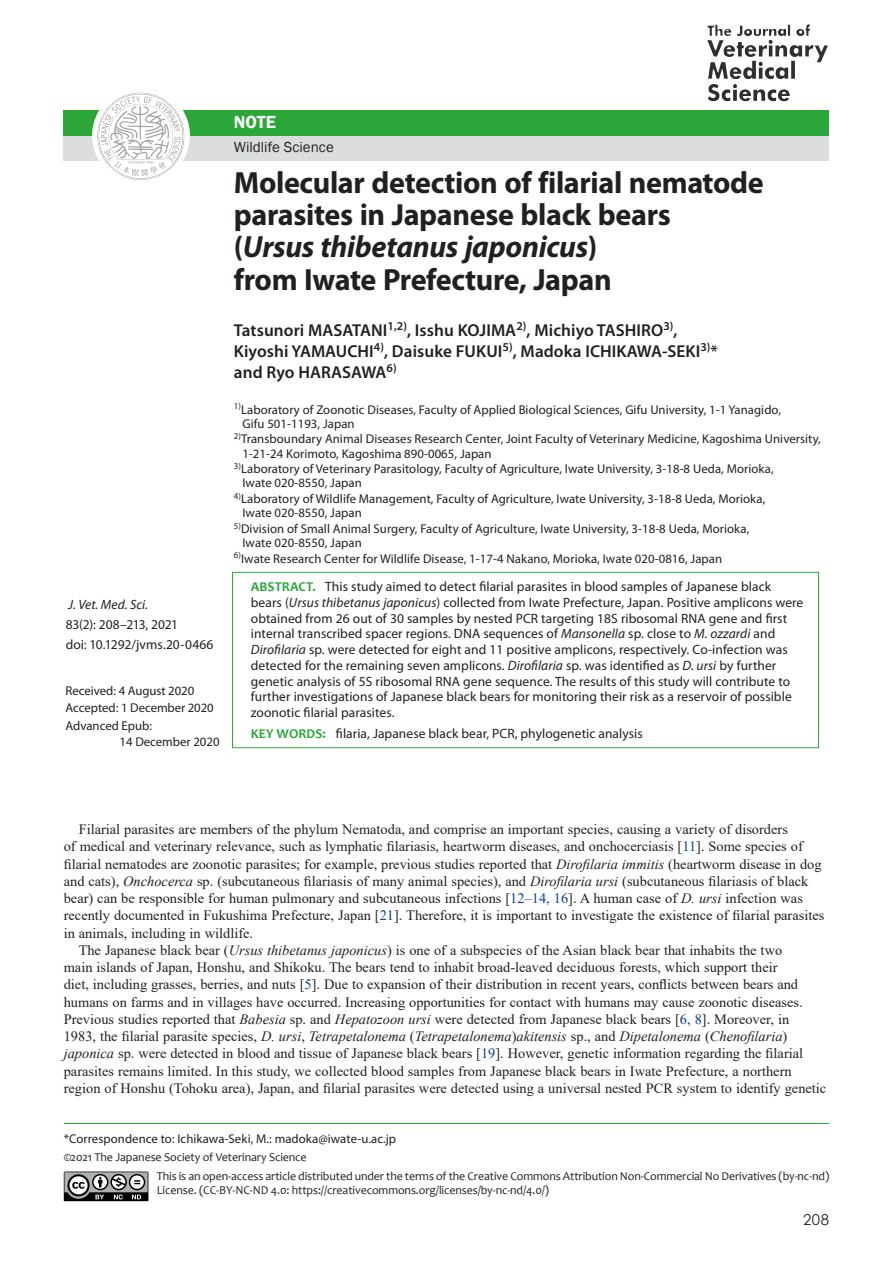
<style>
.page{position:relative;width:893px;height:1263px;background:#fff}
.page>*{position:absolute;margin:0;border:0;box-sizing:border-box;transform-origin:0 0}
.t1{font:700 30.75px/32.2px "Myriad Pro";letter-spacing:-.01em;color:#231f20}
.t2{font:600 18px "Franklin Gothic";color:#fff}
.t3{font:600 17.25px/21px "Myriad Pro";letter-spacing:.005em;color:#231f20}
.t4{font:15px "Franklin Gothic";color:#231f20}
.t5{font:15px "Century Gothic";color:#231f20}
.t6{font:14.25px "Times New Roman";color:#231f20}
.t7{font:italic 14.25px "Times New Roman";color:#231f20}
.t8{font:13.5px/15.8px "Myriad Pro";letter-spacing:.005em;color:#231f20}
.t9{font:italic 13.5px "Myriad Pro";color:#231f20}
.t10{font:12.75px/14.2px "Myriad Pro";letter-spacing:.005em;color:#231f20}
.t11{font:12px/20px "Candara";letter-spacing:-.01em;color:#231f20}
.s1{font-style:italic}
.s2{font-family:"Candara";font-weight:700;color:#2aa738}
.s3{color:#003f98}
.s4{font-style:normal}
</style>
<div class="page">
<hr style="left:64px;top:1123px;width:765px;height:1px;background:#2aa738">
<div style="left:64px;top:136px;width:765px;height:25px;background:#dcdddf"></div>
<div style="left:64px;top:111px;width:765px;height:25px;background:#2aa738"></div>
<div style="left:92px;top:87px;width:98px;height:97px;background:#fff;border-radius:50%"></div>
<svg style="left:94px;top:92px;width:93px;height:88px"></svg>
<img style="left:707px;top:24px;width:106px;height:33px">
<div style="left:232px;top:572px;width:587px;height:176px;border:1px solid #2aa738"></div>
<svg style="left:64px;top:1171px;width:84px;height:30px"></svg>
<p class="t9" style="left:68px;top:596px;width:81px">J. Vet. Med. Sci.</p>
<p class="t8" style="left:66px;top:614px;width:149px;line-height:20px">83(2): 208–213, 2021<br>doi: 10.1292/jvms.20-0466</p>
<p class="t10" style="left:66px;top:681px;width:150px;line-height:17.9px">Received: 4 August 2020<br>Accepted: 1 December 2020<br>Advanced Epub:</p>
<p class="t10" style="left:120px;top:734px;width:102px">14 December 2020</p>
<p class="t2" style="left:234px;top:111px;width:44px">NOTE</p>
<p class="t4" style="left:234px;top:138px;width:101px">Wildlife Science</p>
<h1 class="t1" style="left:234px;top:165px;width:531px">Molecular detection of filarial nematode parasites in Japanese black bears<br>(<span class="s1">Ursus thibetanus japonicus</span>)<br>from Iwate Prefecture, Japan</h1>
<p class="t3" style="left:234px;top:319px;width:486px">Tatsunori MASATANI<sup>1,2)</sup>, Isshu KOJIMA<sup>2)</sup>, Michiyo TASHIRO<sup>3)</sup>,<br>Kiyoshi YAMAUCHI<sup>4)</sup>, Daisuke FUKUI<sup>5)</sup>, Madoka ICHIKAWA-SEKI<sup>3)</sup>* and Ryo HARASAWA<sup>6)</sup></p>
<p class="t10" style="left:242px;top:402px;width:540px;text-indent:-9px"><sup>1)</sup>Laboratory of Zoonotic Diseases, Faculty of Applied Biological Sciences, Gifu University, 1-1 Yanagido,<br>Gifu 501-1193, Japan</p>
<p class="t10" style="left:242px;top:432px;width:580px;text-indent:-9px"><sup>2)</sup>Transboundary Animal Diseases Research Center, Joint Faculty of Veterinary Medicine, Kagoshima University,<br>1-21-24 Korimoto, Kagoshima 890-0065, Japan</p>
<p class="t10" style="left:242px;top:461px;width:533px;text-indent:-9px"><sup>3)</sup>Laboratory of Veterinary Parasitology, Faculty of Agriculture, Iwate University, 3-18-8 Ueda, Morioka,<br>Iwate 020-8550, Japan</p>
<p class="t10" style="left:242px;top:491px;width:524px;text-indent:-9px"><sup>4)</sup>Laboratory of Wildlife Management, Faculty of Agriculture, Iwate University, 3-18-8 Ueda, Morioka,<br>Iwate 020-8550, Japan</p>
<p class="t10" style="left:242px;top:521px;width:508px;text-indent:-9px"><sup>5)</sup>Division of Small Animal Surgery, Faculty of Agriculture, Iwate University, 3-18-8 Ueda, Morioka,<br>Iwate 020-8550, Japan</p>
<p class="t10" style="left:234px;top:551px;width:490px"><sup>6)</sup>Iwate Research Center for Wildlife Disease, 1-17-4 Nakano, Morioka, Iwate 020-0816, Japan</p>
<p class="t8" style="left:251px;top:578px;width:554px"><span class="s2">ABSTRACT.</span> This study aimed to detect filarial parasites in blood samples of Japanese black bears (<span class="s1">Ursus thibetanus japonicus</span>) collected from Iwate Prefecture, Japan. Positive amplicons were obtained from 26 out of 30 samples by nested PCR targeting 18S ribosomal RNA gene and first internal transcribed spacer regions. DNA sequences of <span class="s1">Mansonella</span> sp. close to <span class="s1">M. ozzardi</span> and <span class="s1">Dirofilaria</span> sp. were detected for eight and 11 positive amplicons, respectively. Co-infection was detected for the remaining seven amplicons. <span class="s1">Dirofilaria</span> sp. was identified as <span class="s1">D. ursi</span> by further genetic analysis of 5S ribosomal RNA gene sequence. The results of this study will contribute to further investigations of Japanese black bears for monitoring their risk as a reservoir of possible zoonotic filarial parasites.</p>
<p class="t8" style="left:251px;top:725px;width:393px"><span class="s2">KEY WORDS:</span> filaria, Japanese black bear, PCR, phylogenetic analysis</p>
<p class="t6" style="left:79px;top:819px;width:711px">Filarial parasites are members of the phylum Nematoda, and comprise an important species, causing a variety of disorders</p>
<p class="t6" style="left:64px;top:836px;width:740px">of medical and veterinary relevance, such as lymphatic filariasis, heartworm diseases, and onchocerciasis [<span class="s3">11</span>]. Some species of</p>
<p class="t6" style="left:64px;top:854px;width:759px">filarial nematodes are zoonotic parasites; for example, previous studies reported that <span class="s1">Dirofilaria immitis</span> (heartworm disease in dog</p>
<p class="t6" style="left:64px;top:871px;width:746px">and cats), <span class="s1">Onchocerca</span> sp. (subcutaneous filariasis of many animal species), and <span class="s1">Dirofilaria ursi</span> (subcutaneous filariasis of black</p>
<p class="t6" style="left:64px;top:888px;width:741px">bear) can be responsible for human pulmonary and subcutaneous infections [<span class="s3">12–14, 16</span>]. A human case of <span class="s1">D. ursi</span> infection was</p>
<p class="t6" style="left:64px;top:905px;width:762px">recently documented in Fukushima Prefecture, Japan [<span class="s3">21</span>]. Therefore, it is important to investigate the existence of filarial parasites</p>
<p class="t6" style="left:64px;top:923px;width:191px">in animals, including in wildlife.</p>
<p class="t6" style="left:79px;top:940px;width:705px">The Japanese black bear (<span class="s1">Ursus thibetanus japonicus</span>) is one of a subspecies of the Asian black bear that inhabits the two</p>
<p class="t6" style="left:64px;top:957px;width:715px">main islands of Japan, Honshu, and Shikoku. The bears tend to inhabit broad-leaved deciduous forests, which support their</p>
<p class="t6" style="left:64px;top:974px;width:736px">diet, including grasses, berries, and nuts [<span class="s3">5</span>]. Due to expansion of their distribution in recent years, conflicts between bears and</p>
<p class="t6" style="left:64px;top:992px;width:740px">humans on farms and in villages have occurred. Increasing opportunities for contact with humans may cause zoonotic diseases.</p>
<p class="t6" style="left:64px;top:1009px;width:727px">Previous studies reported that <span class="s1">Babesia</span> sp. and <span class="s1">Hepatozoon ursi</span> were detected from Japanese black bears [<span class="s3">6, 8</span>]. Moreover, in</p>
<p class="t7" style="left:64px;top:1027px;width:725px"><span class="s4">1983, the filarial parasite species,</span> D. ursi<span class="s4">,</span> Tetrapetalonema <span class="s4">(</span>Tetrapetalonema<span class="s4">)</span>akitensis <span class="s4">sp., and</span> Dipetalonema <span class="s4">(</span>Chenofilaria<span class="s4">)</span></p>
<p class="t6" style="left:64px;top:1044px;width:741px"><span class="s1">japonica</span> sp. were detected in blood and tissue of Japanese black bears [<span class="s3">19</span>]. However, genetic information regarding the filarial</p>
<p class="t6" style="left:64px;top:1061px;width:729px">parasites remains limited. In this study, we collected blood samples from Japanese black bears in Iwate Prefecture, a northern</p>
<p class="t6" style="left:64px;top:1078px;width:764px">region of Honshu (Tohoku area), Japan, and filarial parasites were detected using a universal nested PCR system to identify genetic</p>
<p class="t10" style="left:64px;top:1131px;width:334px">*Correspondence to: Ichikawa-Seki, M.: madoka@iwate-u.ac.jp</p>
<p class="t11" style="left:157px;top:1146px;width:674px;text-indent:-93px">©2021 The Japanese Society of Veterinary Science<br>This is an open-access article distributed under the terms of the Creative Commons Attribution Non-Commercial No Derivatives (by-nc-nd)</p>
<p class="t11" style="left:157px;top:1180px;width:394px">License. (CC-BY-NC-ND 4.0: https://creativecommons.org/licenses/by-nc-nd/4.0/)</p>
<p class="t5" style="left:803px;top:1209px;width:27px">208</p>
</div>
